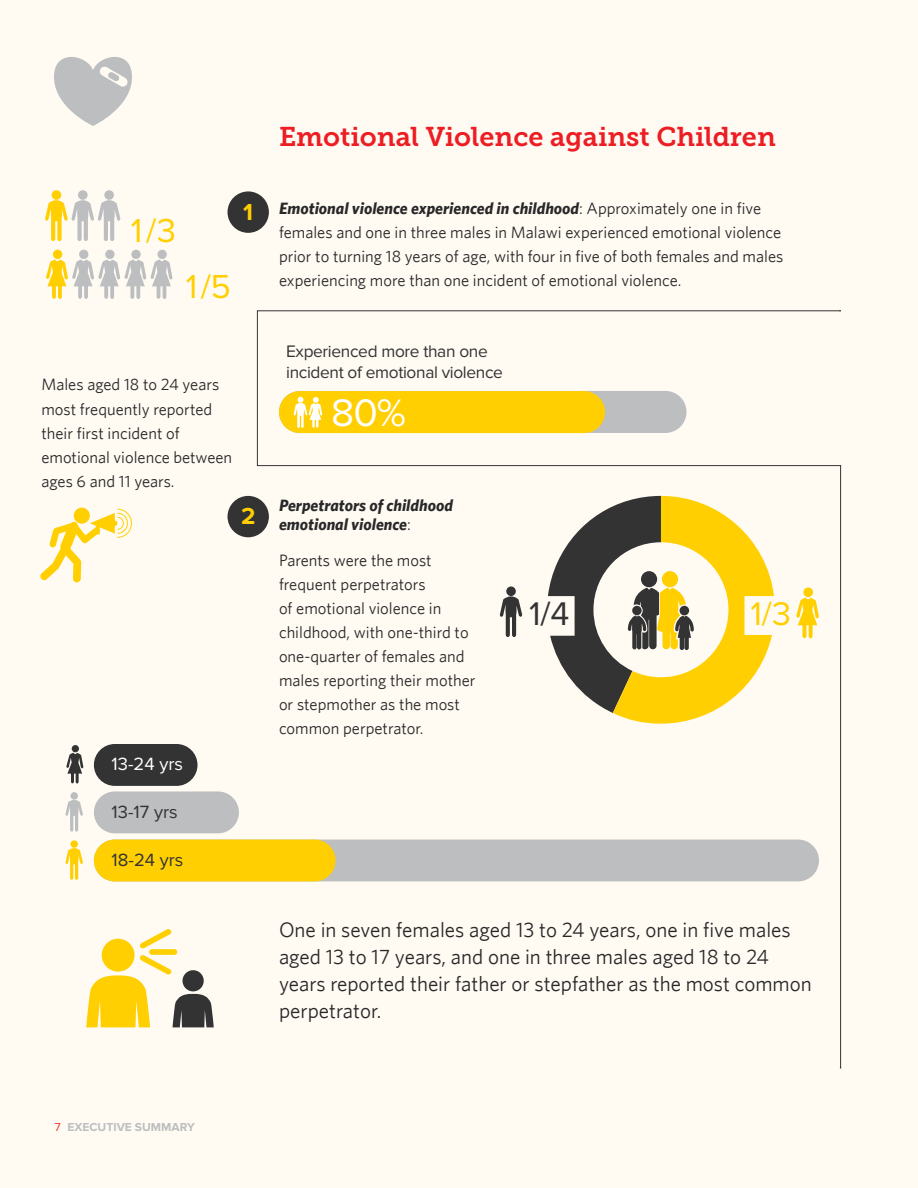
<style>
.page{position:relative;width:918px;height:1188px;background:#fffbf3}
.page>*{position:absolute;margin:0;border:0;box-sizing:border-box;transform-origin:0 0}
.t1{font:39.9px "Proxima Nova";color:#fff}
.t2{font:34.5px "Proxima Nova";color:#ffcf01}
.t3{font:34.05px "Proxima Nova";color:#333334}
.t4{font:34.05px "Proxima Nova";color:#ffcf01}
.t5{font:27px "Museo Slab 700";color:#ed1d24}
.t6{font:700 24px "Proxima Nova";color:#ffcf01}
.t7{font:21px/27px "Whitney";color:#292829}
.t8{font:18.3px "Proxima Nova";color:#333334}
.t9{font:18.3px "Proxima Nova";color:#fff}
.t10{font:17.25px/20.1px "Proxima Nova";letter-spacing:-.02em;color:#333334}
.t11{font:16.5px/24px "Whitney";color:#292829}
.t12{font:italic 700 16.5px/19.8px "Whitney";color:#292829}
.t13{font:700 12px "Proxima Nova";color:#bcbec0}
.s1{font-weight:700;font-style:italic}
.s2{font-weight:400;font-style:normal}
.s3{font-weight:400;color:#ef382c}
</style>
<div class="page">
<svg style="left:54px;top:57px;width:78px;height:69px"></svg>
<div style="left:52px;top:190px;width:9px;height:10px;background:#ffcf01;border-radius:50%"></div>
<div style="left:78px;top:190px;width:10px;height:10px;background:#bcbec0;border-radius:50%"></div>
<div style="left:104px;top:190px;width:10px;height:10px;background:#bcbec0;border-radius:50%"></div>
<svg style="left:45px;top:200px;width:76px;height:41px"></svg>
<svg style="left:46px;top:250px;width:127px;height:49px"></svg>
<svg style="left:40px;top:509px;width:92px;height:73px"></svg>
<svg style="left:257px;top:310px;width:584px;height:758px"></svg>
<svg style="left:796px;top:587px;width:23px;height:51px"></svg>
<div style="left:506px;top:586px;width:10px;height:10px;background:#333334;border-radius:50%"></div>
<svg style="left:500px;top:596px;width:22px;height:41px"></svg>
<svg style="left:548px;top:496px;width:226px;height:228px"></svg>
<div style="left:228px;top:191px;width:41px;height:42px;background:#333334;border-radius:50%"></div>
<div style="left:228px;top:496px;width:41px;height:41px;background:#333334;border-radius:50%"></div>
<div style="left:70px;top:792px;width:8px;height:8px;background:#bcbec0;border-radius:50%"></div>
<svg style="left:65px;top:800px;width:18px;height:32px"></svg>
<div style="left:70px;top:840px;width:8px;height:8px;background:#ffcf01;border-radius:50%"></div>
<svg style="left:65px;top:848px;width:18px;height:32px"></svg>
<div style="left:94px;top:840px;width:725px;height:41px;background:#bcbec0;border-radius:21px"></div>
<div style="left:94px;top:840px;width:242px;height:41px;background:#ffcf01;border-radius:21px"></div>
<div style="left:94px;top:791px;width:145px;height:42px;background:#bcbec0;border-radius:21px"></div>
<div style="left:94px;top:744px;width:104px;height:42px;background:#333334;border-radius:21px"></div>
<svg style="left:66px;top:745px;width:17px;height:39px"></svg>
<svg style="left:140px;top:929px;width:32px;height:19px"></svg>
<div style="left:149px;top:949px;width:28px;height:6px;background:#ffcf01;border-radius:3px"></div>
<div style="left:102px;top:939px;width:33px;height:33px;background:#ffcf01;border-radius:50%"></div>
<svg style="left:86px;top:955px;width:128px;height:72px"></svg>
<h2 class="t2" style="left:126px;top:211px;width:52px">1/3</h2>
<h2 class="t2" style="left:181px;top:267px;width:52px">1/5</h2>
<h3 class="t6" style="left:243px;top:198px;width:11px">1</h3>
<p class="t11" style="left:41px;top:372px;width:192px">Males aged 18 to 24 years most frequently reported their first incident of emotional violence between ages 6 and 11 years.</p>
<h3 class="t6" style="left:241px;top:503px;width:16px">2</h3>
<p class="t9" style="left:112px;top:753px;width:73px">13-24 yrs</p>
<p class="t8" style="left:112px;top:801px;width:68px">13-17 yrs</p>
<p class="t8" style="left:112px;top:850px;width:73px">18-24 yrs</p>
<h3 class="t5" style="left:279px;top:122px;width:498px">Emotional Violence against Children</h3>
<p class="t11" style="left:279px;top:196px;width:506px"><span class="s1">Emotional violence experienced in childhood</span>: Approximately one in five females and one in three males in Malawi experienced emotional violence prior to turning 18 years of age, with four in five of both females and males experiencing more than one incident of emotional violence.</p>
<p class="t10" style="left:286px;top:342px;width:218px">Experienced more than one incident of emotional violence</p>
<h1 class="t1" style="left:331px;top:390px;width:77px">80%</h1>
<p class="t12" style="left:279px;top:495px;width:175px">Perpetrators of childhood emotional violence<span class="s2">:</span></p>
<p class="t11" style="left:279px;top:548px;width:198px">Parents were the most frequent perpetrators<br>of emotional violence in childhood, with one-third to one-quarter of females and males reporting their mother or stepmother as the most common perpetrator.</p>
<h3 class="t3" style="left:529px;top:594px;width:42px">1/4</h3>
<h3 class="t4" style="left:750px;top:594px;width:42px">1/3</h3>
<p class="t7" style="left:279px;top:916px;width:534px">One in seven females aged 13 to 24 years, one in five males aged 13 to 17 years, and one in three males aged 18 to 24 years reported their father or stepfather as the most common perpetrator.</p>
<p class="t13" style="left:54px;top:1120px;width:142px"><span class="s3">7</span> EXECUTIVE SUMMARY</p>
</div>
